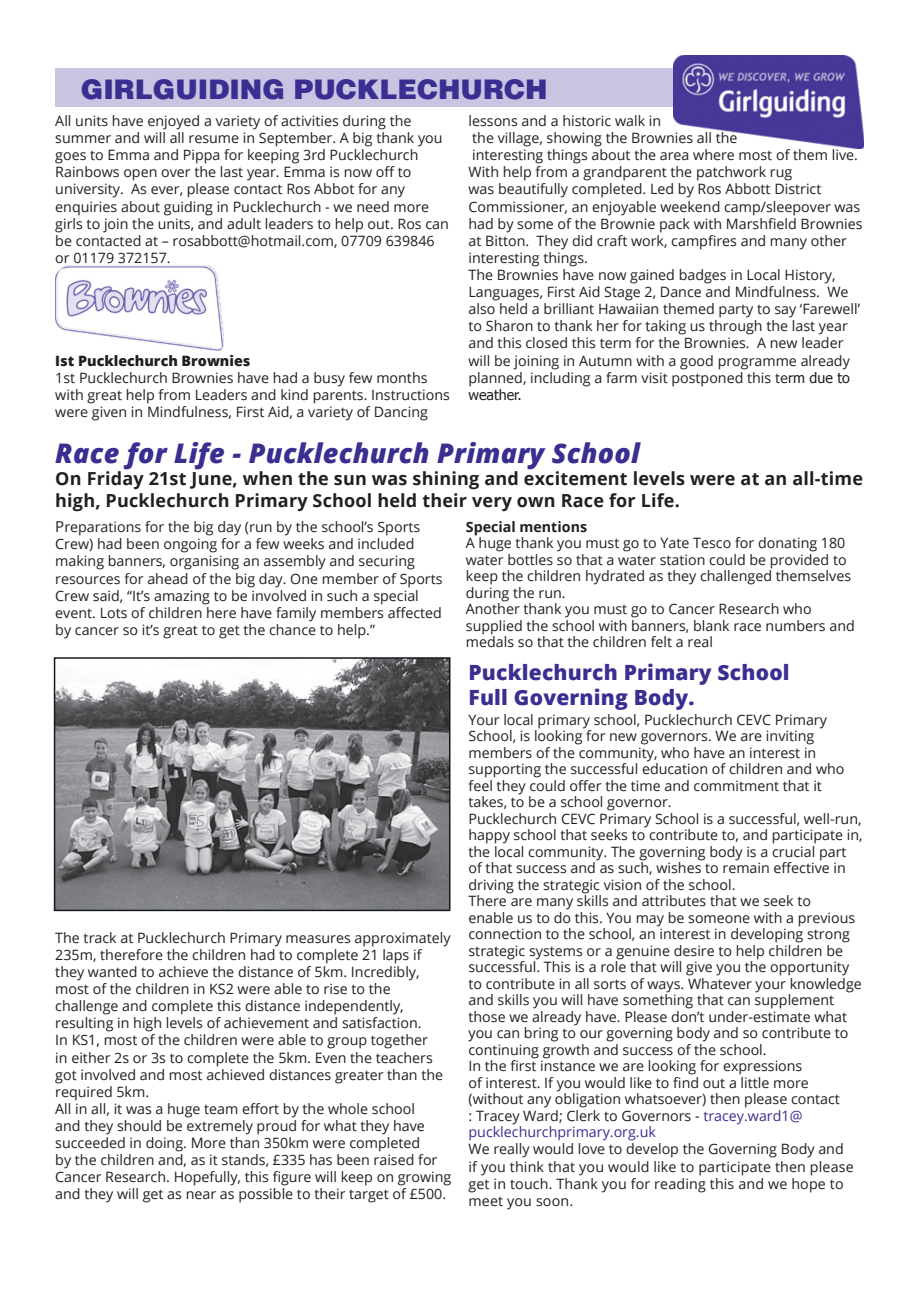
<style>
.page{position:relative;width:919px;height:1289px;background:#fff}
.page>*{position:absolute;margin:0;border:0;box-sizing:border-box;transform-origin:0 0}
.t1{font:italic 800 27px "Open Sans";letter-spacing:.01em;color:#3a2f91}
.t2{font:900 27px "Helvetica";color:#3a2f91}
.t3{font:800 21px/25.2px "Open Sans";letter-spacing:.01em;color:#3a2f91}
.t4{font:700 18px/21.6px "Open Sans";letter-spacing:.01em;color:#231f20}
.t5{font:14.25px/17.1px "Open Sans";color:#231f20}
.t6{font:800 14.25px "Open Sans";color:#231f20}
.t7{font:700 14.25px "Open Sans";color:#231f20}
.t8{font:14.25px "Tahoma";color:#231f20}
.s1{font-family:"Tahoma"}
.s2{font-size:15px}
.s3{color:#3a2f91}
</style>
<div class="page">
<div style="left:55px;top:68px;width:628px;height:39px;background:#c9c4e1"></div>
<img style="left:673px;top:56px;width:190px;height:92px">
<img style="left:55px;top:266px;width:169px;height:84px">
<img style="left:57px;top:660px;width:390px;height:248px">
<div style="left:54px;top:657px;width:396px;height:254px;border:2px solid #15181c"></div>
<h1 class="t2" style="left:81px;top:71px;width:468px">GIRLGUIDING PUCKLECHURCH</h1>
<p class="t5" style="left:55px;top:112px;width:395px">All units have enjoyed a variety of activities during the summer and will all resume in September. A big thank you goes to Emma and Pippa for keeping 3rd Pucklechurch Rainbows open over the last year. Emma is now off to university. As ever, please contact Ros Abbot for any enquiries about guiding in Pucklechurch - we need more girls to join the units, and adult leaders to help out. Ros can be contacted at – rosabbott@hotmail.com, 07709 639846 or 01179 372157.</p>
<p class="t5" style="left:468px;top:112px;width:395px">lessons and a historic walk in<br>the village, showing the Brownies all the<br>interesting things about the area where most of them live.<br>With help from a grandparent the patchwork rug<br>was beautifully completed. Led by Ros Abbott District Commissioner, an enjoyable weekend camp/sleepover was had by some of the Brownie pack with Marshfield Brownies at Bitton. They did craft work, campfires and many other interesting things.<br>The Brownies have now gained badges in Local History, Languages, First Aid Stage 2, Dance and Mindfulness. We also held a brilliant Hawaiian themed party to say ‘Farewell’ to Sharon to thank her for taking us through the last year and this closed this term for the Brownies. A new leader will be joining in Autumn with a good programme already planned, including a farm visit postponed this te<span class="s1">rm due to</span></p>
<p class="t8" style="left:468px;top:385px;width:55px">weather.</p>
<p class="t6" style="left:55px;top:349px;width:197px">Ist Pucklechurch Brownies</p>
<p class="t5" style="left:55px;top:368px;width:396px">1st Pucklechurch Brownies have had a busy few months with great help from Leaders and kind parents. Instructions were given in Mindfulness, First Aid, a variety of Dancing</p>
<h1 class="t1" style="left:55px;top:433px;width:586px">Race for Life - Pucklechurch Primary School</h1>
<p class="t4" style="left:55px;top:467px;width:809px">On Friday 21st June, when the sun was shining and excitement levels were at an all-time high, Pucklechurch Primary School held their very own Race for Life.</p>
<p class="t5" style="left:55px;top:518px;width:389px"><span class="s2">P</span>reparations for the big day (run by the school’s Sports Crew) had been ongoing for a few weeks and included making banners, organising an assembly and securing resources for ahead of the big day. One member of Sports Crew said, “It’s amazing to be involved in such a special event. Lots of children here have family members affected by cancer so it’s great to get the chance to help.”</p>
<p class="t5" style="left:55px;top:928px;width:397px">The track at Pucklechurch Primary measures approximately 235m, therefore the children had to complete 21 laps if they wanted to achieve the distance of 5km. Incredibly, most of the children in KS2 were able to rise to the challenge and complete this distance independently, resulting in high levels of achievement and satisfaction.<br>In KS1, most of the children were able to group together<br>in either 2s or 3s to complete the 5km. Even the teachers got involved and most achieved distances greater than the required 5km.<br>All in all, it was a huge team effort by the whole school<br>and they should be extremely proud for what they have succeeded in doing. More than 350km were completed<br>by the children and, as it stands, £335 has been raised for Cancer Research. Hopefully, this figure will keep on growing and they will get as near as possible to their target of £500.</p>
<p class="t7" style="left:466px;top:516px;width:123px">Special mentions</p>
<p class="t5" style="left:466px;top:534px;width:390px;line-height:16.5px">A huge thank you must go to Yate Tesco for donating 180 water bottles so that a water station could be provided to keep the children hydrated as they challenged themselves during the run.<br>Another thank you must go to Cancer Research who supplied the school with banners, blank race numbers and medals so that the children felt a real</p>
<h2 class="t3" style="left:468px;top:658px;width:323px">Pucklechurch Primary School<br>Full Governing Body.</h2>
<p class="t5" style="left:468px;top:710px;width:395px;line-height:16.5px">Your local primary school, Pucklechurch CEVC Primary School, is looking for new governors. We are inviting members of the community, who have an interest in supporting the successful education of children and who feel they could offer the time and commitment that it takes, to be a school governor.<br>Pucklechurch CEVC Primary School is a successful, well-run, happy school that seeks to contribute to, and participate in, the local community. The governing body is a crucial part of that success and as such, wishes to remain effective in driving the strategic vision of the school.<br>There are many skills and attributes that we seek to<br>enable us to do this. You may be someone with a previous connection to the school, an interest in developing strong strategic systems or a genuine desire to help children be successful. This is a role that will give you the opportunity to contribute in all sorts of ways. Whatever your knowledge and skills you will have something that can supplement those we already have. Please don’t under-estimate what you can bring to our governing body and so contribute to continuing growth and success of the school.<br>In the first instance we are looking for expressions<br>of interest. If you would like to find out a little more (without any obligation whatsoever) then please contact<br>: Tracey Ward; Clerk to Governors - <span class="s3">tracey.ward1@ pucklechurchprimary.org.uk</span></p>
<p class="t5" style="left:468px;top:1140px;width:387px">We really would love to develop the Governing Body and if you think that you would like to participate then please get in touch. Thank you for reading this and we hope to meet you soon.</p>
</div>
